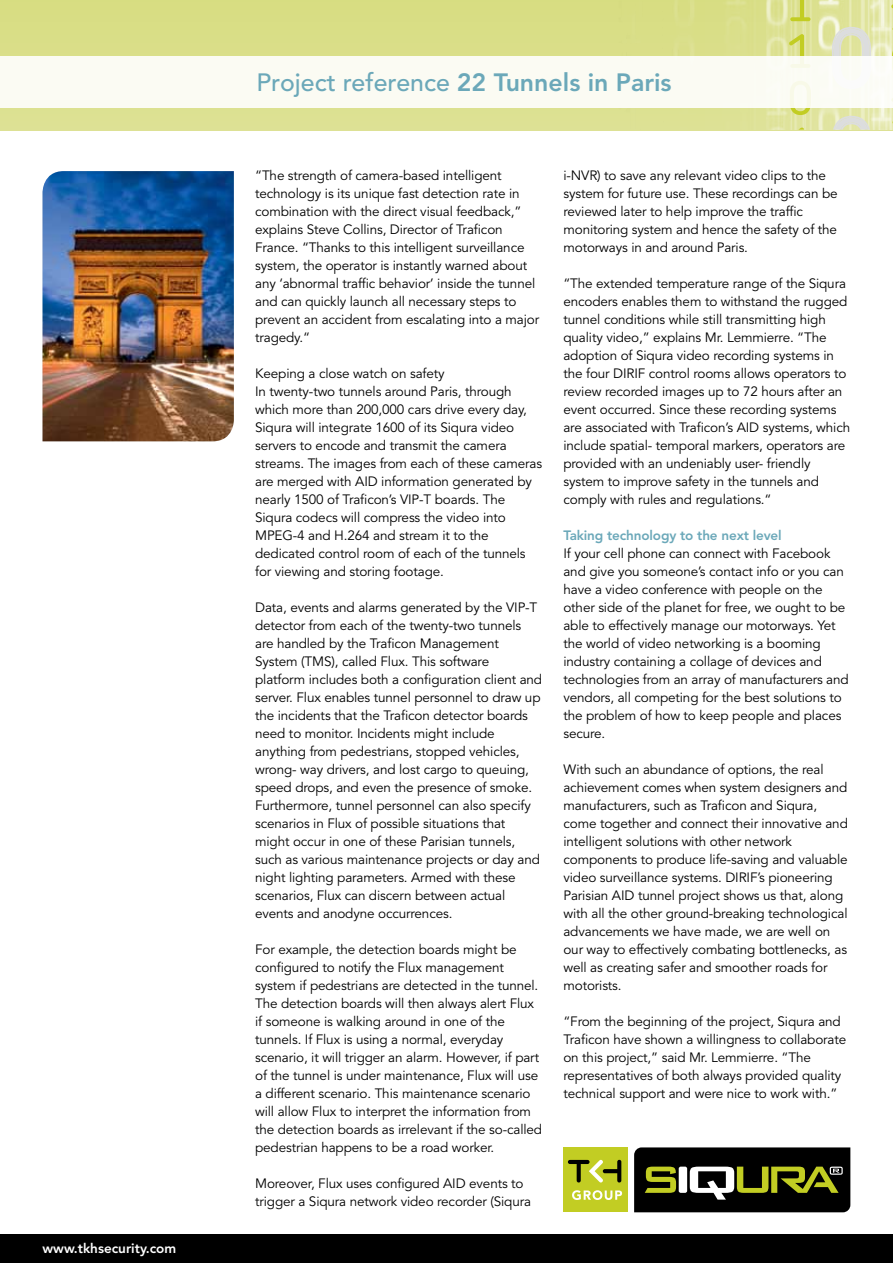
<style>
.page{position:relative;width:893px;height:1263px;background:#fff}
.page>*{position:absolute;margin:0;border:0;box-sizing:border-box;transform-origin:0 0}
.t1{font:500 24.9px "Avenir LT Std";color:#6ba8b9}
.t2{font:13.5px/18px "Avenir LT Std";letter-spacing:-.01em;color:#000}
.t3{font:800 13.5px "Avenir LT Std";letter-spacing:-.01em;color:#6ba8b9}
.t4{font:800 13.5px "Avenir LT Std";color:#fff}
.s1{font-weight:800}
</style>
<div class="page">
<svg style="left:0;top:0;width:893px;height:131px;background:#d9de89"></svg>
<img style="left:472px;top:0;width:421px;height:130px">
<svg style="left:832px;top:27px;width:39px;height:29px"></svg>
<svg style="left:833px;top:116px;width:37px;height:14px"></svg>
<svg style="left:789px;top:0;width:21px;height:21px"></svg>
<svg style="left:789px;top:34px;width:21px;height:22px"></svg>
<svg style="left:790px;top:108px;width:21px;height:7px"></svg>
<svg style="left:798px;top:128px;width:6px;height:2px"></svg>
<svg style="left:891px;top:0;width:2px;height:31px"></svg>
<svg style="left:892px;top:44px;width:1px;height:12px"></svg>
<svg style="left:891px;top:108px;width:2px;height:16px"></svg>
<img style="left:43px;top:171px;width:191px;height:270px">
<div style="left:0;top:56px;width:893px;height:52px;background:#fbfbf3"></div>
<div style="left:0;top:1234px;width:893px;height:29px;background:#000"></div>
<div style="left:563px;top:1147px;width:64px;height:65px;background:#c2cd23"></div>
<svg style="left:572px;top:1190px;width:50px;height:10px"></svg>
<svg style="left:568px;top:1160px;width:53px;height:22px"></svg>
<svg style="left:634px;top:1147px;width:216px;height:65px;background:#2e301a"></svg>
<p class="t4" style="left:43px;top:1240px;width:135px">www.tkhsecurity.com</p>
<h1 class="t1" style="left:257px;top:68px;width:417px">Project reference <span class="s1">22 Tunnels in Paris</span></h1>
<p class="t2" style="left:255px;top:167px;width:286px">“The strength of camera-based intelligent technology is its unique fast detection rate in combination with the direct visual feedback,” explains Steve Collins, Director of Traficon France. “Thanks to this intelligent surveillance system, the operator is instantly warned about any ‘abnormal traffic behavior’ inside the tunnel and can quickly launch all necessary steps to prevent an accident from escalating into a major tragedy.“</p>
<p class="t2" style="left:255px;top:365px;width:288px">Keeping a close watch on safety<br>In twenty-two tunnels around Paris, through which more than 200,000 cars drive every day, Siqura will integrate 1600 of its Siqura video servers to encode and transmit the camera streams. The images from each of these cameras are merged with AID information generated by nearly 1500 of Traficon’s VIP-T boards. The Siqura codecs will compress the video into MPEG-4 and H.264 and stream it to the dedicated control room of each of the tunnels for viewing and storing footage.</p>
<p class="t2" style="left:255px;top:599px;width:289px">Data, events and alarms generated by the VIP-T detector from each of the twenty-two tunnels are handled by the Traficon Management System (TMS), called Flux. This software platform includes both a configuration client and server. Flux enables tunnel personnel to draw up the incidents that the Traficon detector boards need to monitor. Incidents might include anything from pedestrians, stopped vehicles, wrong- way drivers, and lost cargo to queuing, speed drops, and even the presence of smoke.<br>Furthermore, tunnel personnel can also specify scenarios in Flux of possible situations that might occur in one of these Parisian tunnels, such as various maintenance projects or day and night lighting parameters. Armed with these scenarios, Flux can discern between actual events and anodyne occurrences.</p>
<p class="t2" style="left:255px;top:941px;width:289px">For example, the detection boards might be configured to notify the Flux management system if pedestrians are detected in the tunnel.<br>The detection boards will then always alert Flux if someone is walking around in one of the tunnels. If Flux is using a normal, everyday scenario, it will trigger an alarm. However, if part of the tunnel is under maintenance, Flux will use a different scenario. This maintenance scenario will allow Flux to interpret the information from the detection boards as irrelevant if the so-called pedestrian happens to be a road worker.</p>
<p class="t2" style="left:255px;top:1175px;width:277px">Moreover, Flux uses configured AID events to trigger a Siqura network video recorder (Siqura</p>
<p class="t2" style="left:563px;top:167px;width:276px">i-NVR) to save any relevant video clips to the system for future use. These recordings can be reviewed later to help improve the traffic monitoring system and hence the safety of the motorways in and around Paris.</p>
<p class="t2" style="left:563px;top:275px;width:288px">“The extended temperature range of the Siqura encoders enables them to withstand the rugged tunnel conditions while still transmitting high quality video,” explains Mr. Lemmierre. “The adoption of Siqura video recording systems in the four DIRIF control rooms allows operators to review recorded images up to 72 hours after an event occurred. Since these recording systems are associated with Traficon’s AID systems, which include spatial- temporal markers, operators are provided with an undeniably user- friendly system to improve safety in the tunnels and comply with rules and regulations.“</p>
<p class="t3" style="left:563px;top:527px;width:220px">Taking technology to the next level</p>
<p class="t2" style="left:563px;top:544px;width:287px">If your cell phone can connect with Facebook and give you someone’s contact info or you can have a video conference with people on the other side of the planet for free, we ought to be able to effectively manage our motorways. Yet the world of video networking is a booming industry containing a collage of devices and technologies from an array of manufacturers and vendors, all competing for the best solutions to the problem of how to keep people and places secure.</p>
<p class="t2" style="left:563px;top:760px;width:286px">With such an abundance of options, the real achievement comes when system designers and manufacturers, such as Traficon and Siqura, come together and connect their innovative and intelligent solutions with other network components to produce life-saving and valuable video surveillance systems. DIRIF’s pioneering Parisian AID tunnel project shows us that, along with all the other ground-breaking technological advancements we have made, we are well on our way to effectively combating bottlenecks, as well as creating safer and smoother roads for motorists.</p>
<p class="t2" style="left:563px;top:1012px;width:284px">“From the beginning of the project, Siqura and Traficon have shown a willingness to collaborate on this project,” said Mr. Lemmierre. “The representatives of both always provided quality technical support and were nice to work with.”</p>
</div>
